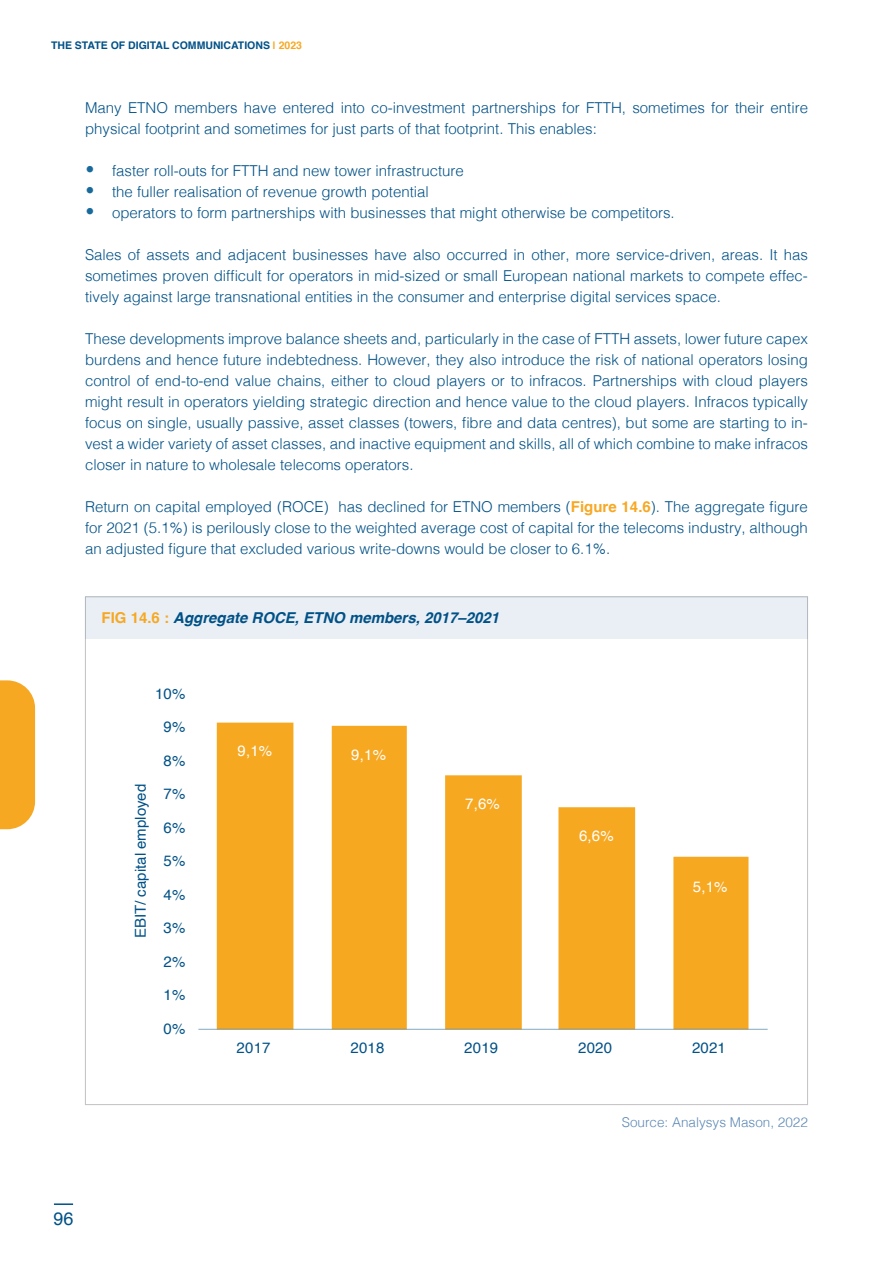
<style>
.page{position:relative;width:893px;height:1263px;background:#fff}
.page>*{position:absolute;margin:0;border:0;box-sizing:border-box;transform-origin:0 0}
.t1{font:18px "Helvetica";color:#005187}
.t2{font:300 15px/21px "Helvetica";color:#005187;text-align:justify}
.t3{font:15px "Helvetica";letter-spacing:.005em;color:#025287}
.t4{font:italic 700 15px "Helvetica";color:#005187}
.t5{font:15px "Helvetica";color:#fff}
.t6{font:300 13.5px "Helvetica";color:#5d89b5}
.t7{font:700 10.5px "Helvetica";color:#005187}
.s1{color:#f7a823}
.s2{font-family:"Arial";font-weight:900;font-size:19.5px;color:#186a9c}
.s3{font-weight:700;color:#f7a823}
.s4{font-style:normal;color:#f7a823}
</style>
<div class="page">
<svg style="left:0;top:680px;width:35px;height:149px;background:#f7ad31"></svg>
<svg style="left:54px;top:1203px;width:19px;height:2px"></svg>
<div style="left:85px;top:596px;width:723px;height:509px;background:#fff;border:1px solid #c3c1c3"></div>
<div style="left:85px;top:596px;width:723px;height:43px;background:#e9eff4"></div>
<svg style="left:217px;top:723px;width:531px;height:306px;fill:#f7a821"></svg>
<hr style="left:198px;top:1029px;width:570px;height:1px;background:#025287">
<p class="t7" style="left:51px;top:37px;width:253px">THE STATE OF DIGITAL COMMUNICATIONS <span class="s1">| 2023</span></p>
<p class="t2" style="left:85px;top:96px;width:724px">Many ETNO members have entered into co-investment partnerships for FTTH, sometimes for their entire physical footprint and sometimes for just parts of that footprint. This enables:</p>
<p class="t2" style="left:85px;top:159px;width:380px"><span class="s2">•</span> faster roll-outs for FTTH and new tower infrastructure</p>
<p class="t2" style="left:85px;top:180px;width:345px"><span class="s2">•</span> the fuller realisation of revenue growth potential</p>
<p class="t2" style="left:85px;top:201px;width:591px"><span class="s2">•</span> operators to form partnerships with businesses that might otherwise be competitors.</p>
<p class="t2" style="left:85px;top:243px;width:724px">Sales of assets and adjacent businesses have also occurred in other, more service-driven, areas. It has sometimes proven difficult for operators in mid-sized or small European national markets to compete effec&shy;tively against large transnational entities in the consumer and enterprise digital services space.</p>
<p class="t2" style="left:85px;top:327px;width:724px">These developments improve balance sheets and, particularly in the case of FTTH assets, lower future capex burdens and hence future indebtedness. However, they also introduce the risk of national operators losing control of end-to-end value chains, either to cloud players or to infracos. Partnerships with cloud players might result in operators yielding strategic direction and hence value to the cloud players. Infracos typically focus on single, usually passive, asset classes (towers, fibre and data centres), but some are starting to in&shy;vest a wider variety of asset classes, and inactive equipment and skills, all of which combine to make infracos closer in nature to wholesale telecoms operators.</p>
<p class="t2" style="left:85px;top:495px;width:724px">Return on capital employed (ROCE) has declined for ETNO members (<span class="s3">Figure 14.6</span>). The aggregate figure for 2021 (5.1%) is perilously close to the weighted average cost of capital for the telecoms industry, although an adjusted figure that excluded various write-downs would be closer to 6.1%.</p>
<p class="t4" style="left:102px;top:606px;width:399px"><span class="s4">FIG 14.6 :</span> Aggregate ROCE, ETNO members, 2017–2021</p>
<p class="t3" style="left:155px;top:682px;width:32px">10%</p>
<p class="t1" style="left:54px;top:1205px;width:22px">96</p>
<p class="t3" style="left:129px;top:938px;width:156px;rotate:-90deg">EBIT/ capital employed</p>
<p class="t3" style="left:164px;top:715px;width:23px">9%</p>
<p class="t3" style="left:164px;top:749px;width:23px">8%</p>
<p class="t3" style="left:164px;top:782px;width:23px">7%</p>
<p class="t3" style="left:164px;top:816px;width:23px">6%</p>
<p class="t3" style="left:164px;top:849px;width:23px">5%</p>
<p class="t3" style="left:164px;top:883px;width:23px">4%</p>
<p class="t3" style="left:164px;top:916px;width:23px">3%</p>
<p class="t3" style="left:164px;top:950px;width:23px">2%</p>
<p class="t3" style="left:164px;top:984px;width:23px">1%</p>
<p class="t3" style="left:164px;top:1017px;width:23px">0%</p>
<p class="t5" style="left:237px;top:740px;width:36px">9,1%</p>
<p class="t5" style="left:351px;top:743px;width:36px">9,1%</p>
<p class="t5" style="left:465px;top:792px;width:36px">7,6%</p>
<p class="t5" style="left:579px;top:824px;width:36px">6,6%</p>
<p class="t5" style="left:693px;top:875px;width:36px">5,1%</p>
<p class="t3" style="left:237px;top:1036px;width:35px">2017</p>
<p class="t3" style="left:350px;top:1036px;width:35px">2018</p>
<p class="t3" style="left:464px;top:1036px;width:35px">2019</p>
<p class="t3" style="left:578px;top:1036px;width:35px">2020</p>
<p class="t3" style="left:692px;top:1036px;width:35px">2021</p>
<p class="t6" style="left:622px;top:1111px;width:188px">Source: Analysys Mason, 2022</p>
</div>
